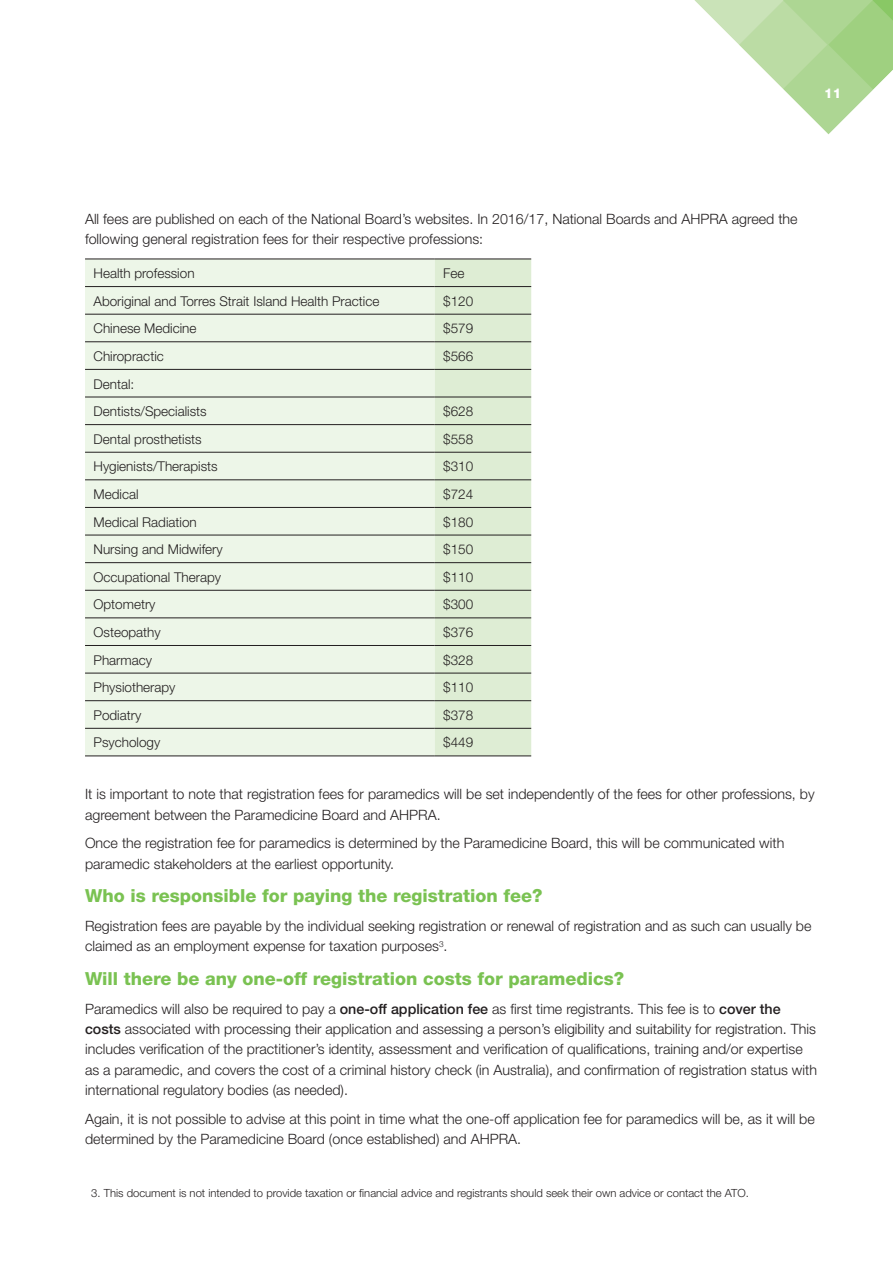
<style>
.page{position:relative;width:893px;height:1263px;background:#fff}
.page>*{position:absolute;margin:0;border:0;box-sizing:border-box;transform-origin:0 0}
.t1{font:800 18px "Helvetica Neue";color:#7ac252}
.t2{font:300 14.25px/20.2px "Helvetica Neue";color:#231f20}
.t3{font:300 13.5px/27.6px "Helvetica Neue LT";color:#231f20}
.t4{font:800 13.5px "Helvetica Neue";color:#fff}
.t5{font:300 11.25px "Helvetica Neue";color:#231f20}
.s1{font-family:"Helvetica Neue CE";font-weight:500}
</style>
<div class="page">
<svg style="left:694px;top:0;width:199px;height:135px"></svg>
<div style="left:85px;top:260px;width:350px;height:495px;background:#edf6e8"></div>
<div style="left:435px;top:260px;width:96px;height:495px;background:#deedd4"></div>
<hr style="left:85px;top:259px;width:350px;height:1px;background:#231f20">
<hr style="left:435px;top:259px;width:96px;height:1px;background:#231f20">
<hr style="left:85px;top:286px;width:350px;height:1px;background:#231f20">
<hr style="left:435px;top:286px;width:96px;height:1px;background:#231f20">
<hr style="left:85px;top:314px;width:350px;height:1px;background:#231f20">
<hr style="left:435px;top:314px;width:96px;height:1px;background:#231f20">
<hr style="left:85px;top:341px;width:350px;height:1px;background:#231f20">
<hr style="left:435px;top:341px;width:96px;height:1px;background:#231f20">
<hr style="left:85px;top:369px;width:350px;height:1px;background:#231f20">
<hr style="left:435px;top:369px;width:96px;height:1px;background:#231f20">
<hr style="left:85px;top:397px;width:350px;height:1px;background:#231f20">
<hr style="left:435px;top:397px;width:96px;height:1px;background:#231f20">
<hr style="left:85px;top:424px;width:350px;height:1px;background:#231f20">
<hr style="left:435px;top:424px;width:96px;height:1px;background:#231f20">
<hr style="left:85px;top:452px;width:350px;height:1px;background:#231f20">
<hr style="left:435px;top:452px;width:96px;height:1px;background:#231f20">
<hr style="left:85px;top:479px;width:350px;height:1px;background:#231f20">
<hr style="left:435px;top:479px;width:96px;height:1px;background:#231f20">
<hr style="left:85px;top:507px;width:350px;height:1px;background:#231f20">
<hr style="left:435px;top:507px;width:96px;height:1px;background:#231f20">
<hr style="left:85px;top:535px;width:350px;height:1px;background:#231f20">
<hr style="left:435px;top:535px;width:96px;height:1px;background:#231f20">
<hr style="left:85px;top:562px;width:350px;height:1px;background:#231f20">
<hr style="left:435px;top:562px;width:96px;height:1px;background:#231f20">
<hr style="left:85px;top:590px;width:350px;height:1px;background:#231f20">
<hr style="left:435px;top:590px;width:96px;height:1px;background:#231f20">
<hr style="left:85px;top:617px;width:350px;height:1px;background:#231f20">
<hr style="left:435px;top:617px;width:96px;height:1px;background:#231f20">
<hr style="left:85px;top:645px;width:350px;height:1px;background:#231f20">
<hr style="left:435px;top:645px;width:96px;height:1px;background:#231f20">
<hr style="left:85px;top:673px;width:350px;height:1px;background:#231f20">
<hr style="left:435px;top:673px;width:96px;height:1px;background:#231f20">
<hr style="left:85px;top:700px;width:350px;height:1px;background:#231f20">
<hr style="left:435px;top:700px;width:96px;height:1px;background:#231f20">
<hr style="left:85px;top:728px;width:350px;height:1px;background:#231f20">
<hr style="left:435px;top:728px;width:96px;height:1px;background:#231f20">
<hr style="left:85px;top:755px;width:350px;height:1px;background:#231f20">
<hr style="left:435px;top:755px;width:96px;height:1px;background:#231f20">
<p class="t4" style="left:824px;top:85px;width:19px">11</p>
<p class="t2" style="left:85px;top:208px;width:714px">All fees are published on each of the National Board’s websites. In 2016/17, National Boards and AHPRA agreed the following general registration fees for their respective professions:</p>
<p class="t3" style="left:94px;top:259px;width:103px">Health profession</p>
<p class="t3" style="left:443px;top:259px;width:23px">Fee</p>
<p class="t3" style="left:94px;top:287px;width:287px">Aboriginal and Torres Strait Island Health Practice</p>
<p class="t3" style="left:443px;top:287px;width:32px">$120</p>
<p class="t3" style="left:94px;top:314px;width:105px">Chinese Medicine</p>
<p class="t3" style="left:443px;top:314px;width:32px">$579</p>
<p class="t3" style="left:94px;top:342px;width:72px">Chiropractic</p>
<p class="t3" style="left:443px;top:342px;width:32px">$566</p>
<p class="t3" style="left:94px;top:370px;width:115px">Dental:<br>Dentists/Specialists</p>
<p class="t3" style="left:443px;top:397px;width:32px">$628</p>
<p class="t3" style="left:94px;top:425px;width:110px">Dental prosthetists</p>
<p class="t3" style="left:443px;top:425px;width:32px">$558</p>
<p class="t3" style="left:94px;top:452px;width:126px">Hygienists/Therapists</p>
<p class="t3" style="left:443px;top:452px;width:32px">$310</p>
<p class="t3" style="left:94px;top:480px;width:47px">Medical</p>
<p class="t3" style="left:443px;top:480px;width:32px">$724</p>
<p class="t3" style="left:94px;top:508px;width:105px">Medical Radiation</p>
<p class="t3" style="left:443px;top:508px;width:32px">$180</p>
<p class="t3" style="left:94px;top:535px;width:131px">Nursing and Midwifery</p>
<p class="t3" style="left:443px;top:535px;width:32px">$150</p>
<p class="t3" style="left:94px;top:563px;width:129px">Occupational Therapy</p>
<p class="t3" style="left:443px;top:563px;width:32px">$110</p>
<p class="t3" style="left:94px;top:590px;width:64px">Optometry</p>
<p class="t3" style="left:443px;top:590px;width:32px">$300</p>
<p class="t3" style="left:94px;top:618px;width:69px">Osteopathy</p>
<p class="t3" style="left:443px;top:618px;width:32px">$376</p>
<p class="t3" style="left:94px;top:646px;width:60px">Pharmacy</p>
<p class="t3" style="left:443px;top:646px;width:32px">$328</p>
<p class="t3" style="left:94px;top:673px;width:84px">Physiotherapy</p>
<p class="t3" style="left:443px;top:673px;width:32px">$110</p>
<p class="t3" style="left:94px;top:701px;width:49px">Podiatry</p>
<p class="t3" style="left:443px;top:701px;width:32px">$378</p>
<p class="t3" style="left:94px;top:728px;width:68px">Psychology</p>
<p class="t3" style="left:443px;top:728px;width:32px">$449</p>
<p class="t2" style="left:85px;top:784px;width:731px">It is important to note that registration fees for paramedics will be set independently of the fees for other professions, by agreement between the Paramedicine Board and AHPRA.</p>
<p class="t2" style="left:85px;top:833px;width:701px">Once the registration fee for paramedics is determined by the Paramedicine Board, this will be communicated with paramedic stakeholders at the earliest opportunity.</p>
<p class="t1" style="left:85px;top:885px;width:459px">Who is responsible for paying the registration fee?</p>
<p class="t2" style="left:85px;top:915px;width:728px">Registration fees are payable by the individual seeking registration or renewal of registration and as such can usually be claimed as an employment expense for taxation purposes<sup>3</sup>.</p>
<p class="t1" style="left:85px;top:968px;width:541px">Will there be any one-off registration costs for paramedics?</p>
<p class="t2" style="left:85px;top:998px;width:733px">Paramedics will also be required to pay a <span class="s1">one-off application fee</span> as first time registrants. This fee is to <span class="s1">cover the costs</span> associated with processing their application and assessing a person’s eligibility and suitability for registration. This includes verification of the practitioner’s identity, assessment and verification of qualifications, training and/or expertise as a paramedic, and covers the cost of a criminal history check (in Australia), and confirmation of registration status with international regulatory bodies (as needed).</p>
<p class="t2" style="left:85px;top:1108px;width:731px">Again, it is not possible to advise at this point in time what the one-off application fee for paramedics will be, as it will be determined by the Paramedicine Board (once established) and AHPRA.</p>
<p class="t5" style="left:91px;top:1186px;width:659px">3. This document is not intended to provide taxation or financial advice and registrants should seek their own advice or contact the ATO.</p>
</div>
